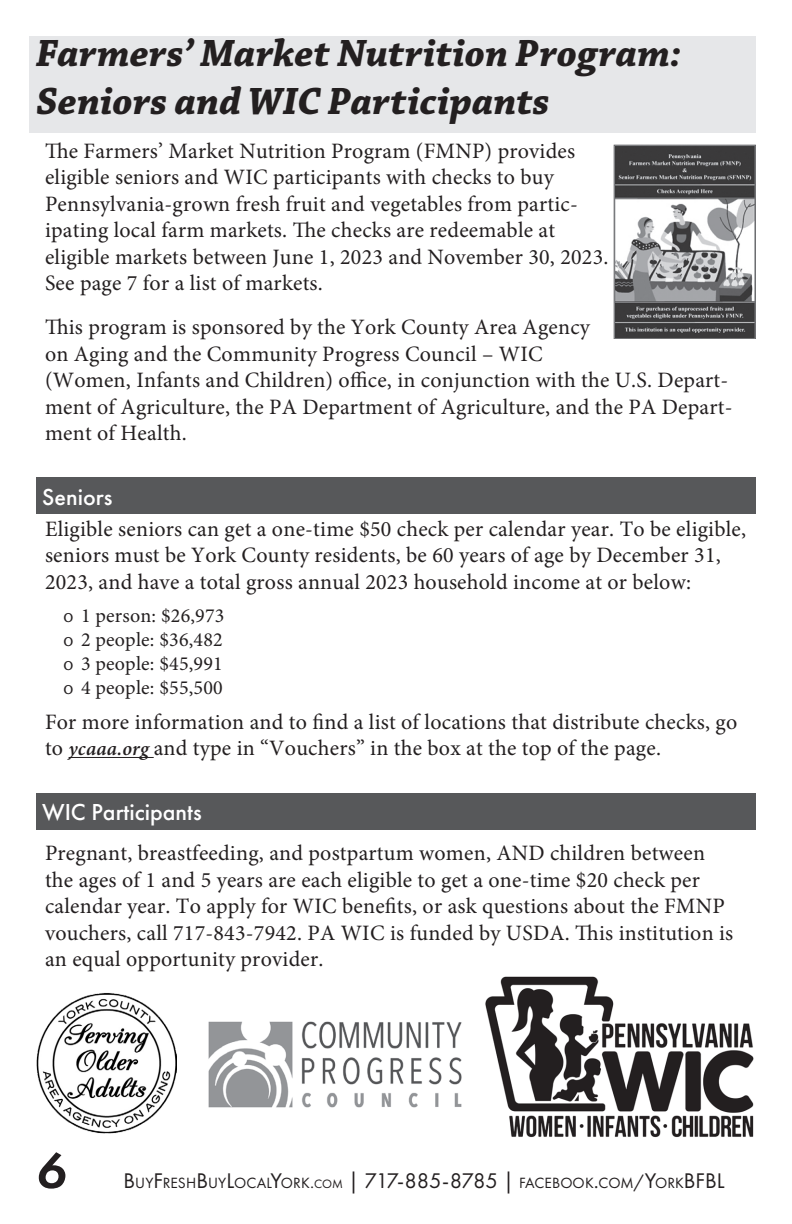
<style>
.page{position:relative;width:792px;height:1224px;background:#fff}
.page>*{position:absolute;margin:0;border:0;box-sizing:border-box;transform-origin:0 0}
.t1{font:italic 600 52px "Futura PT";color:#231f20}
.Heads_-_CATEGORY{font:italic 700 40px/48px "Chaparral Pro";color:#231f20}
.Grey_background_word{font:500 24px "Futura PT";color:#fff}
.Mass_text{font:22px/26.4px "Minion Pro";letter-spacing:.01em;color:#231f20}
.Mass_Text_indent{font:22px/26.4px "Minion Pro";letter-spacing:.01em;color:#231f20}
.t2{font:20px "Minion Pro";letter-spacing:.01em;color:#231f20}
.t3{font:15.4px "Futura PT";letter-spacing:.005em;color:#231f20}
.s1{font-weight:600;font-style:italic;font-size:20px}
.s2{font-size:22px}
.s3{font-size:18px}
.s4{font-size:12.6px}
</style>
<div class="page">
<div style="left:30px;top:36px;width:726px;height:97px;background:#e6e7e9"></div>
<div style="left:36px;top:477px;width:720px;height:37px;background:#57585a"></div>
<hr style="left:69px;top:757px;width:85px;height:1px;background:#231f20">
<div style="left:36px;top:793px;width:720px;height:36px;background:#57585a"></div>
<img style="left:613px;top:144px;width:143px;height:195px">
<img style="left:485px;top:976px;width:269px;height:162px">
<img style="left:208px;top:1021px;width:254px;height:87px">
<img style="left:36px;top:993px;width:140px;height:141px">
<p class="Heads_-_CATEGORY" style="left:36px;top:30px;width:647px">Farmers’ Market Nutrition Program:<br>Seniors and WIC Participants</p>
<p class="Mass_text" style="left:45px;top:138px;width:565px">The Farmers’ Market Nutrition Program (FMNP) provides eligible seniors and WIC participants with checks to buy Pennsylvania-grown fresh fruit and vegetables from partic&shy;ipating local farm markets. The checks are redeemable at eligible markets between June 1, 2023 and November 30, 2023.<br>See page 7 for a list of markets.</p>
<p class="Mass_text" style="left:45px;top:314px;width:689px">This program is sponsored by the York County Area Agency<br>on Aging and the Community Progress Council – WIC<br>(Women, Infants and Children) office, in conjunction with the U.S. Depart&shy;ment of Agriculture, the PA Department of Agriculture, and the PA Depart&shy;ment of Health.</p>
<p class="Grey_background_word" style="left:42px;top:482px;width:72px">Seniors</p>
<p class="Mass_text" style="left:45px;top:516px;width:703px">Eligible seniors can get a one-time $50 check per calendar year. To be eligible, seniors must be York County residents, be 60 years of age by December 31,<br>2023, and have a total gross annual 2023 household income at or below:</p>
<p class="t2" style="left:63px;top:602px;width:163px">Ŝ 1 person: $26,973</p>
<p class="t2" style="left:63px;top:626px;width:161px">Ŝ 2 people: $36,482</p>
<p class="t2" style="left:63px;top:650px;width:161px">Ŝ 3 people: $45,991</p>
<p class="t2" style="left:63px;top:674px;width:161px">Ŝ 4 people: $55,500</p>
<p class="Mass_text" style="left:45px;top:709px;width:694px">For more information and to find a list of locations that distribute checks, go to <span class="s1">ycaaa.org</span> and type in “Vouchers” in the box at the top of the page.</p>
<p class="Grey_background_word" style="left:42px;top:798px;width:161px">WIC Participants</p>
<p class="Mass_Text_indent" style="left:45px;top:840px;width:690px">Pregnant, breastfeeding, and postpartum women, AND children between the ages of 1 and 5 years are each eligible to get a one-time $20 check per calendar year. To apply for WIC benefits, or ask questions about the FMNP vouchers, call 717-843-7942. PA WIC is funded by USDA. This institution is an equal opportunity provider.</p>
<h1 class="t1" style="left:36px;top:1137px;width:31px">6</h1>
<p class="t3" style="left:123px;top:1174px;width:603px"><span class="s2">B</span>UY<span class="s2">F</span>RESH<span class="s2">B</span>UY<span class="s2">L</span>OCAL<span class="s2">Y</span>ORK<span class="s3">.</span><span class="s4">COM</span> <span class="s2">| 717-885-8785 |</span> FACEBOOK<span class="s2">.</span>COM<span class="s3">/</span><span class="s2">Y</span>ORK<span class="s2">BFBL</span></p>
</div>
